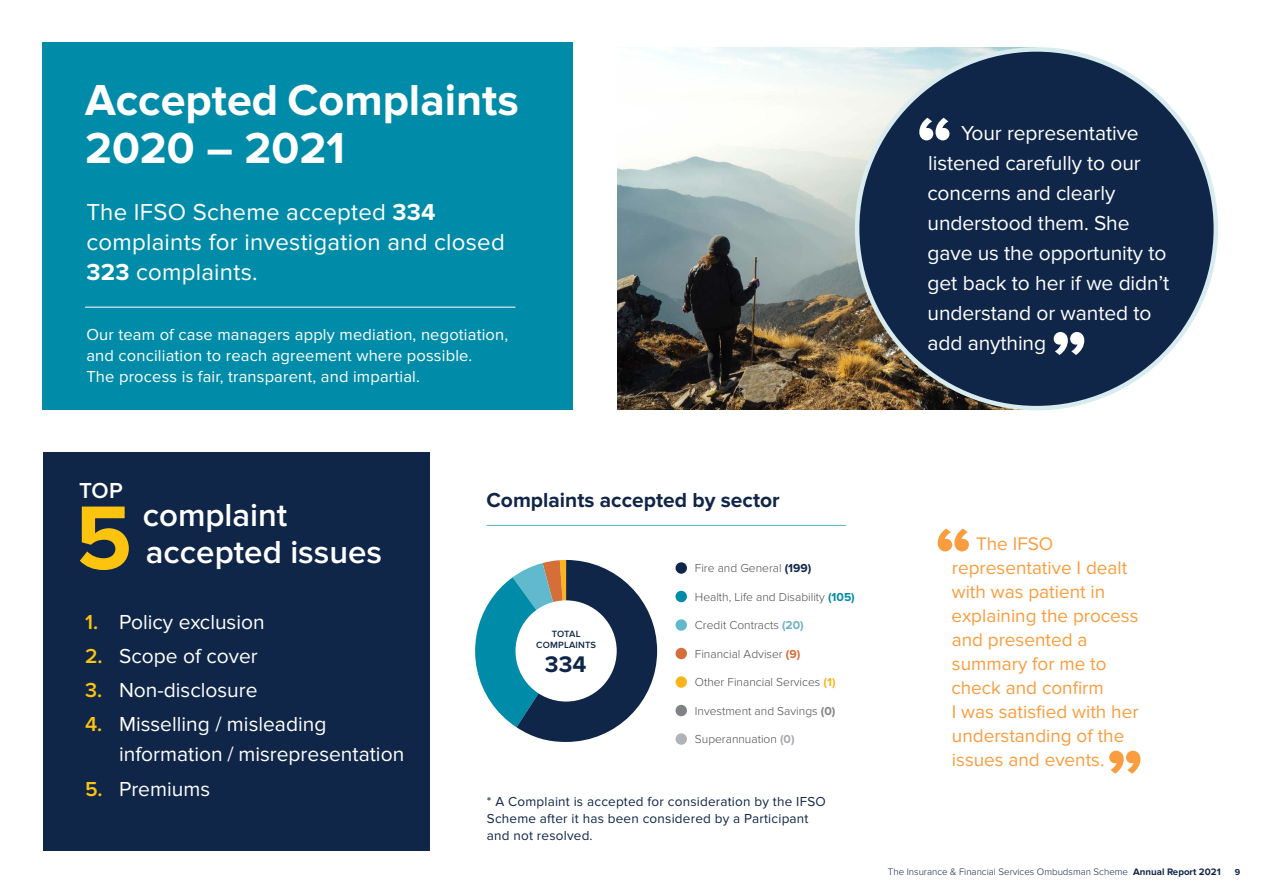
<style>
.page{position:relative;width:1263px;height:893px;background:#fff}
.page>*{position:absolute;margin:0;border:0;box-sizing:border-box;transform-origin:0 0}
.t1{font:700 93.45px "Proxima Nova";color:#fcc40f}
.t2{font:700 45px/48px "Proxima Nova";color:#fff}
.t3{font:600 33px/37.5px "Proxima Nova";color:#fff}
.t4{font:24px/30px "Proxima Nova";letter-spacing:.01em;color:#fff}
.t5{font:700 23.4px "Proxima Nova";color:#102648}
.t6{font:600 22.5px "Proxima Nova";color:#fff}
.t7{font:21px/30px "Proxima Nova";letter-spacing:-.005em;color:#fff}
.t8{font:700 21px "Proxima Nova";color:#102648}
.t9{font:18.9px/24.2px "Proxima Nova";color:#f99d3e}
.t10{font:16.5px/21px "Proxima Nova";letter-spacing:.01em;color:#fff}
.t11{font:13.5px/17.2px "Proxima Nova";letter-spacing:.015em;color:#102648}
.t12{font:300 12px "Proxima Nova";color:#4d4d4f}
.t13{font:300 9.75px "Proxima Nova";color:#102648}
.t14{font:600 9.3px/10.5px "Proxima Nova";letter-spacing:.02em;color:#102648;text-align:center}
.t15{font:700 9px "Proxima Nova";color:#102648}
.s1{font-weight:700}
.s2{font-weight:600;color:#fcc40f}
.s3{font-weight:700;color:#102648}
.s4{font-weight:700;color:#008ca8}
.s5{font-weight:700;color:#74b1c6}
.s6{font-weight:700;color:#d46f3a}
.s7{font-weight:700;color:#fcb41d}
.s8{font-weight:700;color:#808285}
.s9{font-weight:700;color:#a7a9ac}
</style>
<div class="page">
<div style="left:43px;top:43px;width:530px;height:367px;background:#008ca8"></div>
<div style="left:43px;top:452px;width:386px;height:398px;background:#102648"></div>
<div style="left:675px;top:562px;width:12px;height:12px;background:#102648;border-radius:50%"></div>
<div style="left:675px;top:591px;width:12px;height:11px;background:#008ca8;border-radius:50%"></div>
<div style="left:675px;top:619px;width:12px;height:12px;background:#60b9cc;border-radius:50%"></div>
<div style="left:675px;top:648px;width:12px;height:11px;background:#d46f3a;border-radius:50%"></div>
<div style="left:675px;top:676px;width:12px;height:12px;background:#fcb41d;border-radius:50%"></div>
<div style="left:675px;top:705px;width:12px;height:11px;background:#808285;border-radius:50%"></div>
<div style="left:675px;top:733px;width:12px;height:12px;background:#b1b4b6;border-radius:50%"></div>
<svg style="left:475px;top:560px;width:182px;height:182px"></svg>
<div style="left:515px;top:600px;width:102px;height:101px;background:#fff;border-radius:50%"></div>
<hr style="left:486px;top:525px;width:360px;height:1px;background:#4bb4c8">
<img style="left:617px;top:47px;width:406px;height:362px">
<div style="left:857px;top:49px;width:359px;height:359px;background:#102648;border-radius:50%"></div>
<svg style="left:919px;top:118px;width:30px;height:22px"></svg>
<svg style="left:1054px;top:332px;width:30px;height:23px"></svg>
<hr style="left:85px;top:307px;width:430px;height:1px;background:#fff">
<svg style="left:938px;top:528px;width:31px;height:23px"></svg>
<svg style="left:1109px;top:751px;width:31px;height:23px"></svg>
<h2 class="t2" style="left:85px;top:77px;width:435px">Accepted Complaints<br>2020 – 2021</h2>
<p class="t4" style="left:86px;top:198px;width:420px">The IFSO Scheme accepted <span class="s1">334 </span>complaints for investigation and closed<br><span class="s1">323</span> complaints.</p>
<p class="t10" style="left:86px;top:324px;width:423px">Our team of case managers apply mediation, negotiation, and conciliation to reach agreement where possible.<br>The process is fair, transparent, and impartial.</p>
<p class="t7" style="left:927px;top:118px;width:244px;text-indent:34px">Your representative listened carefully to our concerns and clearly understood them. She gave us the opportunity to get back to her if we didn’t understand or wanted to add anything</p>
<p class="t6" style="left:79px;top:478px;width:45px">TOP</p>
<h1 class="t1" style="left:75px;top:484px;width:58px">5</h1>
<h3 class="t3" style="left:143px;top:497px;width:241px">complaint accepted issues</h3>
<p class="t7" style="left:85px;top:607px;width:181px"><span class="s2">1.</span> Policy exclusion</p>
<p class="t7" style="left:85px;top:641px;width:174px"><span class="s2">2.</span> Scope of cover</p>
<p class="t7" style="left:85px;top:675px;width:174px"><span class="s2">3.</span> Non-disclosure</p>
<p class="t7" style="left:119px;top:710px;width:287px;text-indent:-34px"><span class="s2">4.</span> Misselling / misleading information / misrepresentation</p>
<p class="t7" style="left:85px;top:774px;width:127px"><span class="s2">5.</span> Premiums</p>
<p class="t8" style="left:486px;top:488px;width:295px">Complaints accepted by sector</p>
<p class="t14" style="left:536px;top:629px;width:61px">TOTAL<br>COMPLAINTS</p>
<p class="t5" style="left:545px;top:651px;width:43px">334</p>
<p class="t12" style="left:695px;top:561px;width:118px">Fire and General <span class="s3">(199)</span></p>
<p class="t12" style="left:695px;top:590px;width:161px">Health, Life and Disability <span class="s4">(105)</span></p>
<p class="t12" style="left:695px;top:618px;width:110px">Credit Contracts <span class="s5">(20)</span></p>
<p class="t12" style="left:695px;top:647px;width:107px">Financial Adviser <span class="s6">(9)</span></p>
<p class="t12" style="left:695px;top:675px;width:142px">Other Financial Services <span class="s7">(1)</span></p>
<p class="t12" style="left:695px;top:704px;width:142px">Investment and Savings <span class="s8">(0)</span></p>
<p class="t12" style="left:695px;top:732px;width:101px">Superannuation <span class="s9">(0)</span></p>
<p class="t11" style="left:487px;top:793px;width:340px">* A Complaint is accepted for consideration by the IFSO<br>Scheme after it has been considered by a Participant and not resolved.</p>
<p class="t9" style="left:951px;top:532px;width:189px;text-indent:25px">The IFSO representative I dealt with was patient in explaining the process and presented a summary for me to check and confirm<br>I was satisfied with her understanding of the issues and events.</p>
<p class="t13" style="left:888px;top:866px;width:334px">The Insurance &amp; Financial Services Ombudsman Scheme <span class="s1">Annual Report 2021</span></p>
<p class="t15" style="left:1235px;top:866px;width:7px">9</p>
</div>
